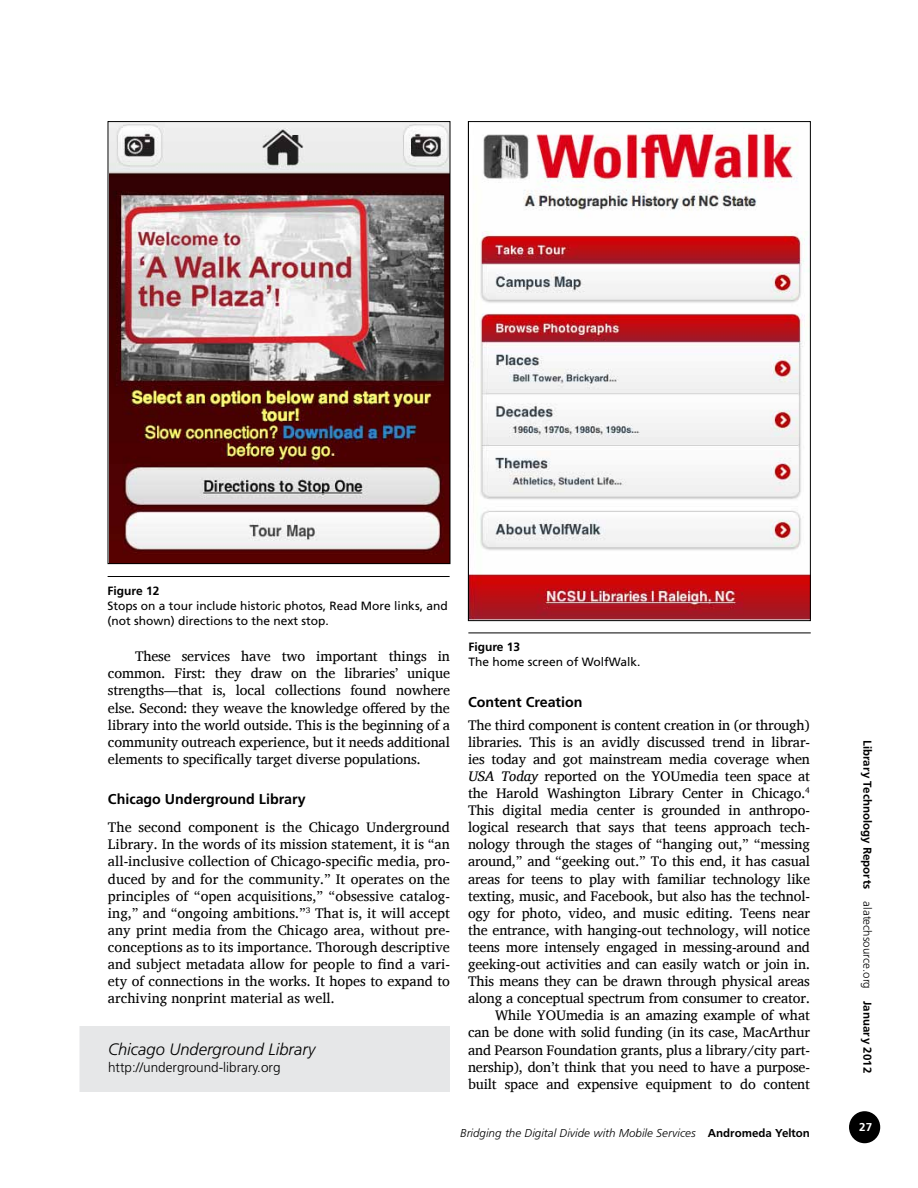
<style>
.page{position:relative;width:918px;height:1188px;background:#fff}
.page>*{position:absolute;margin:0;border:0;box-sizing:border-box;transform-origin:0 0}
.t1{font:italic 300 16.5px "Frutiger";color:#000}
.t2{font:14.25px/17.1px "Charis SIL";letter-spacing:-.01em;color:#000;text-align:justify}
.t3{font:700 14.25px "Frutiger";color:#000}
.t4{font:300 13.5px "Frutiger";color:#000}
.t5{font:12px/15px "Frutiger";color:#000}
.t6{font:12px "Frugal Sans Light Italic DTC";color:#000}
.t7{font:12px "Frugal Sans Bold DTC";color:#000}
.t8{font:700 12px "Frutiger";color:#000}
.t9{font:12px "Frugal Sans Bold DTC";color:#fff}
.s1{font-style:italic}
.s2{font-family:"Frugal Sans Bold DTC"}
.s3{font-family:"Frugal Sans Light DTC"}
</style>
<div class="page">
<div style="left:850px;top:1112px;width:29px;height:31px;background:#000;border-radius:50%"></div>
<div style="left:849px;top:1111px;width:31px;height:32px;border:2px solid #000;border-radius:50%"></div>
<div style="left:80px;top:1026px;width:370px;height:66px;background:#e6e7e8"></div>
<img style="left:470px;top:133px;width:339px;height:486px">
<hr style="left:468px;top:633px;width:343px;height:1px;background:#000">
<img style="left:110px;top:123px;width:338px;height:439px">
<div style="left:108px;top:121px;width:342px;height:443px;border:1px solid #000"></div>
<hr style="left:108px;top:576px;width:342px;height:1px;background:#000">
<p class="t8" style="left:108px;top:583px;width:53px">Figure 12</p>
<p class="t5" style="left:108px;top:598px;width:342px">Stops on a tour include historic photos, Read More links, and (not shown) directions to the next stop.</p>
<p class="t2" style="left:108px;top:648px;width:344px;text-indent:27px">These services have two important things in common. First: they draw on the libraries’ unique strengths—that is, local collections found nowhere else. Second: they weave the knowledge offered by the library into the world outside. This is the beginning of a community outreach experience, but it needs additional elements to specifically target diverse populations.</p>
<p class="t3" style="left:108px;top:791px;width:199px">Chicago Underground Library</p>
<p class="t2" style="left:108px;top:819px;width:344px">The second component is the Chicago Underground Library. In the words of its mission statement, it is “an all-inclusive collection of Chicago-specific media, pro&shy;duced by and for the community.” It operates on the principles of “open acquisitions,” “obsessive catalog&shy;ing,” and “ongoing ambitions.”<sup>3</sup> That is, it will accept any print media from the Chicago area, without pre&shy;conceptions as to its importance. Thorough descriptive and subject metadata allow for people to find a vari&shy;ety of connections in the works. It hopes to expand to archiving nonprint material as well.</p>
<p class="t1" style="left:108px;top:1039px;width:209px">Chicago Underground Library</p>
<p class="t4" style="left:108px;top:1059px;width:174px">http://underground-library.org</p>
<p class="t8" style="left:468px;top:640px;width:53px">Figure 13</p>
<p class="t5" style="left:468px;top:654px;width:174px">The home screen of WolfWalk.</p>
<p class="t3" style="left:468px;top:693px;width:116px">Content Creation</p>
<p class="t2" style="left:468px;top:716px;width:344px;text-align:right">The third component is content creation in (or through) libraries. This is an avidly discussed trend in librar&shy;ies today and got mainstream media coverage when <span class="s1">USA Today</span> reported on the YOUmedia teen space at the Harold Washington Library Center in Chicago.<sup>4<br></sup>This digital media center is grounded in anthropo&shy;logical research that says that teens approach tech&shy;nology through the stages of “hanging out,” “messing around,” and “geeking out.” To this end, it has casual areas for teens to play with familiar technology like texting, music, and Facebook, but also has the technol&shy;ogy for photo, video, and music editing. Teens near the entrance, with hanging-out technology, will notice teens more intensely engaged in messing-around and geeking-out activities and can easily watch or join in.<br>This means they can be drawn through physical areas along a conceptual spectrum from consumer to creator.<br>While YOUmedia is an amazing example of what<br>can be done with solid funding (in its case, MacArthur and Pearson Foundation grants, plus a library/city part&shy;nership), don’t think that you need to have a purpose&shy;built space and expensive equipment to do content</p>
<p class="t6" style="left:460px;top:1126px;width:351px">Bridging the Digital Divide with Mobile Services <span class="s2">Andromeda Yelton</span></p>
<p class="t7" style="left:874px;top:740px;width:335px;rotate:90deg">Library Technology Reports <span class="s3">alatechsource.org</span> January 2012</p>
<p class="t9" style="left:859px;top:1120px;width:14px">27</p>
</div>
